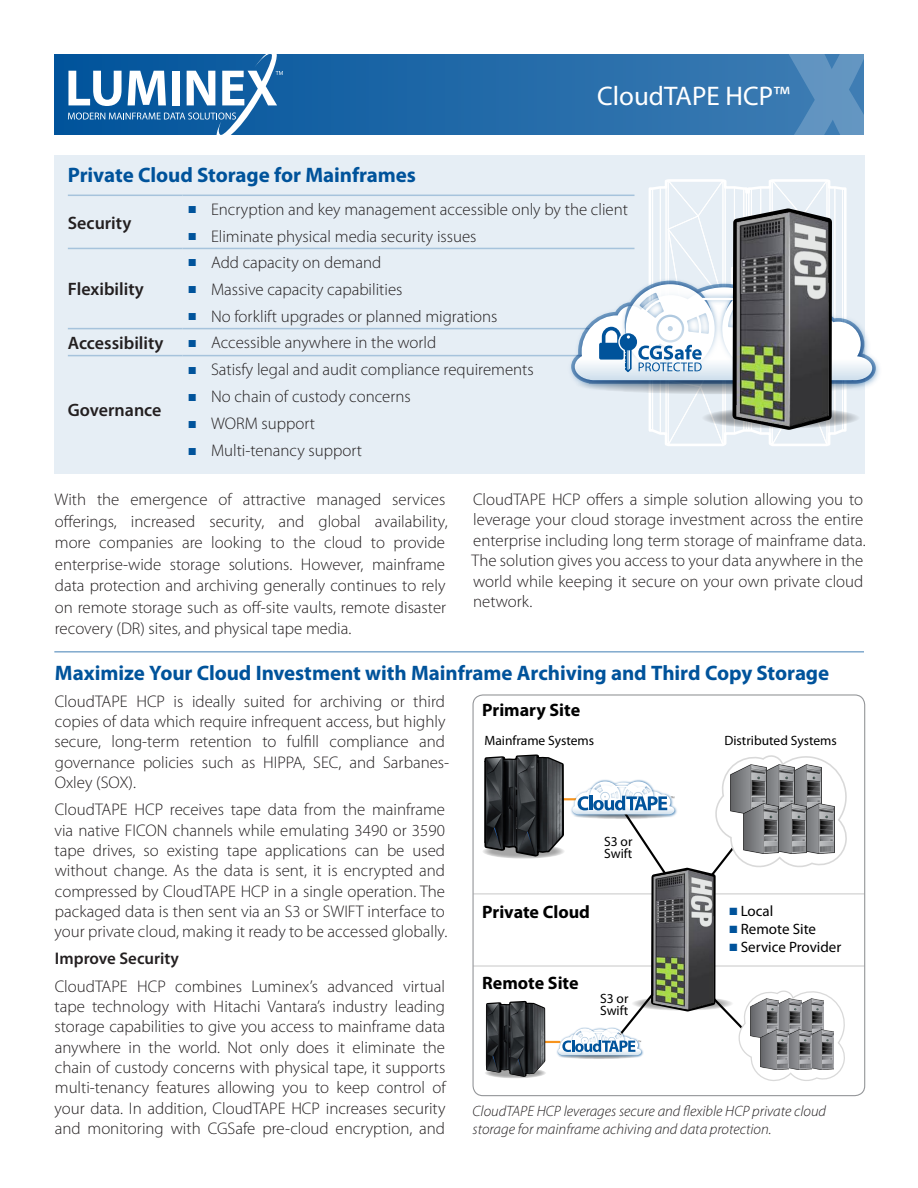
<style>
.page{position:relative;width:918px;height:1188px;background:#fff}
.page>*{position:absolute;margin:0;border:0;box-sizing:border-box;transform-origin:0 0}
.t1{font:27px "Myriad Pro";color:#fff}
.Paragraph_Title{font:700 21px "Myriad Pro";letter-spacing:-.005em;color:#00539b}
.Paragraph_Subtitle{font:600 18px "Myriad Pro";color:#231f20}
.t2{font:700 18px "Myriad Pro";color:#000}
.Body_Text{font:300 16.8px/20.4px "Myriad Pro";color:#231f20}
.Body_Text-2{font:600 16.8px "Myriad Pro";color:#231f20}
.t3{font:italic 300 15px/18px "Myriad Pro";color:#231f20}
.t4{font:15px "Myriad Pro";color:#000}
.t5{font:13.5px/12px "Myriad Pro";color:#000}
.s1{color:#00539b}
</style>
<div class="page">
<svg style="left:54px;top:54px;width:577px;height:81px;background:#1e67a6"></svg>
<svg style="left:631px;top:54px;width:233px;height:81px;background:#3e7db3"></svg>
<svg style="left:68px;top:54px;width:215px;height:81px"></svg>
<div style="left:54px;top:155px;width:811px;height:319px;background:#e6eef5"></div>
<hr style="left:68px;top:195px;width:115px;height:1px;background:#a6c3dc">
<hr style="left:183px;top:195px;width:452px;height:1px;background:#a6c3dc">
<hr style="left:68px;top:248px;width:115px;height:1px;background:#a6c3dc">
<hr style="left:183px;top:248px;width:452px;height:1px;background:#a6c3dc">
<hr style="left:68px;top:328px;width:115px;height:1px;background:#a6c3dc">
<hr style="left:183px;top:328px;width:452px;height:1px;background:#a6c3dc">
<hr style="left:68px;top:355px;width:115px;height:1px;background:#a6c3dc">
<hr style="left:183px;top:355px;width:452px;height:1px;background:#a6c3dc">
<hr style="left:54px;top:651px;width:810px;height:2px;background:#80a9cd">
<hr style="left:473px;top:965px;width:392px;height:2px;background:#d9d9d9">
<hr style="left:473px;top:893px;width:392px;height:2px;background:#d9d9d9">
<svg style="left:482px;top:754px;width:369px;height:327px"></svg>
<img style="left:801px;top:998px;width:23px;height:31px">
<img style="left:779px;top:998px;width:22px;height:31px">
<img style="left:750px;top:998px;width:29px;height:41px">
<img style="left:811px;top:1029px;width:23px;height:41px">
<img style="left:789px;top:1029px;width:22px;height:41px">
<img style="left:760px;top:1029px;width:29px;height:41px">
<svg style="left:571px;top:179px;width:305px;height:267px"></svg>
<h1 class="t1" style="left:597px;top:79px;width:194px">CloudTAPE HCP™</h1>
<p class="Paragraph_Title" style="left:68px;top:161px;width:350px">Private Cloud Storage for Mainframes</p>
<p class="Paragraph_Subtitle" style="left:68px;top:211px;width:65px">Security</p>
<p class="Body_Text" style="left:189px;top:199px;width:441px"><span class="s1">■</span> Encryption and key management accessible only by the client</p>
<p class="Body_Text" style="left:189px;top:226px;width:290px"><span class="s1">■</span> Eliminate physical media security issues</p>
<p class="Paragraph_Subtitle" style="left:68px;top:278px;width:77px">Flexibility</p>
<p class="Body_Text" style="left:189px;top:252px;width:194px"><span class="s1">■</span> Add capacity on demand</p>
<p class="Body_Text" style="left:189px;top:279px;width:215px"><span class="s1">■</span> Massive capacity capabilities</p>
<p class="Body_Text" style="left:189px;top:306px;width:311px"><span class="s1">■</span> No forklift upgrades or planned migrations</p>
<p class="Paragraph_Subtitle" style="left:68px;top:331px;width:97px">Accessibility</p>
<p class="Body_Text" style="left:189px;top:332px;width:249px"><span class="s1">■</span> Accessible anywhere in the world</p>
<p class="Body_Text" style="left:189px;top:359px;width:347px"><span class="s1">■</span> Satisfy legal and audit compliance requirements</p>
<p class="Body_Text" style="left:189px;top:386px;width:224px"><span class="s1">■</span> No chain of custody concerns</p>
<p class="Body_Text" style="left:189px;top:413px;width:128px"><span class="s1">■</span> WORM support</p>
<p class="Body_Text" style="left:189px;top:440px;width:175px"><span class="s1">■</span> Multi-tenancy support</p>
<p class="Body_Text" style="left:55px;top:489px;width:395px;line-height:21.5px">With the emergence of attractive managed services offerings, increased security, and global availability, more companies are looking to the cloud to provide enterprise-wide storage solutions. However, mainframe data protection and archiving generally continues to rely on remote storage such as off-site vaults, remote disaster recovery (DR) sites, and physical tape media.</p>
<p class="Body_Text" style="left:472px;top:489px;width:396px">CloudTAPE HCP offers a simple solution allowing you to leverage your cloud storage investment across the entire enterprise including long term storage of mainframe data.<br>The solution gives you access to your data anywhere in the world while keeping it secure on your own private cloud network.</p>
<p class="Paragraph_Title" style="left:55px;top:659px;width:776px">Maximize Your Cloud Investment with Mainframe Archiving and Third Copy Storage</p>
<p class="Body_Text" style="left:54px;top:691px;width:396px">CloudTAPE HCP is ideally suited for archiving or third copies of data which require infrequent access, but highly secure, long-term retention to fulfill compliance and governance policies such as HIPPA, SEC, and Sarbanes-Oxley (SOX).</p>
<p class="Body_Text" style="left:54px;top:799px;width:394px">CloudTAPE HCP receives tape data from the mainframe via native FICON channels while emulating 3490 or 3590 tape drives, so existing tape applications can be used without change. As the data is sent, it is encrypted and compressed by CloudTAPE HCP in a single operation. The packaged data is then sent via an S3 or SWIFT interface to your private cloud, making it ready to be accessed globally.</p>
<p class="Body_Text-2" style="left:55px;top:948px;width:126px">Improve Security</p>
<p class="Body_Text" style="left:54px;top:976px;width:393px;text-align:justify">CloudTAPE HCP combines Luminex’s advanced virtual tape technology with Hitachi Vantara’s industry leading storage capabilities to give you access to mainframe data anywhere in the world. Not only does it eliminate the chain of custody concerns with physical tape, it supports multi-tenancy features allowing you to keep control of your data. In addition, CloudTAPE HCP increases security and monitoring with CGSafe pre-cloud encryption, and</p>
<p class="Paragraph_Subtitle" style="left:68px;top:398px;width:95px">Governance</p>
<p class="t2" style="left:482px;top:698px;width:100px">Primary Site</p>
<p class="t5" style="left:484px;top:735px;width:111px">Mainframe Systems</p>
<p class="t5" style="left:724px;top:735px;width:114px">Distributed Systems</p>
<p class="t5" style="left:604px;top:835px;width:30px">S3 or<br>Swift</p>
<p class="t2" style="left:482px;top:900px;width:109px">Private Cloud</p>
<p class="t4" style="left:730px;top:901px;width:45px"><span class="s1">■</span> Local</p>
<p class="t4" style="left:730px;top:919px;width:88px"><span class="s1">■</span> Remote Site</p>
<p class="t4" style="left:730px;top:937px;width:113px"><span class="s1">■</span> Service Provider</p>
<p class="t2" style="left:482px;top:972px;width:98px">Remote Site</p>
<p class="t5" style="left:600px;top:992px;width:30px">S3 or<br>Swift</p>
<p class="t3" style="left:473px;top:1102px;width:355px">CloudTAPE HCP leverages secure and flexible HCP private cloud storage for mainframe achiving and data protection.</p>
</div>
